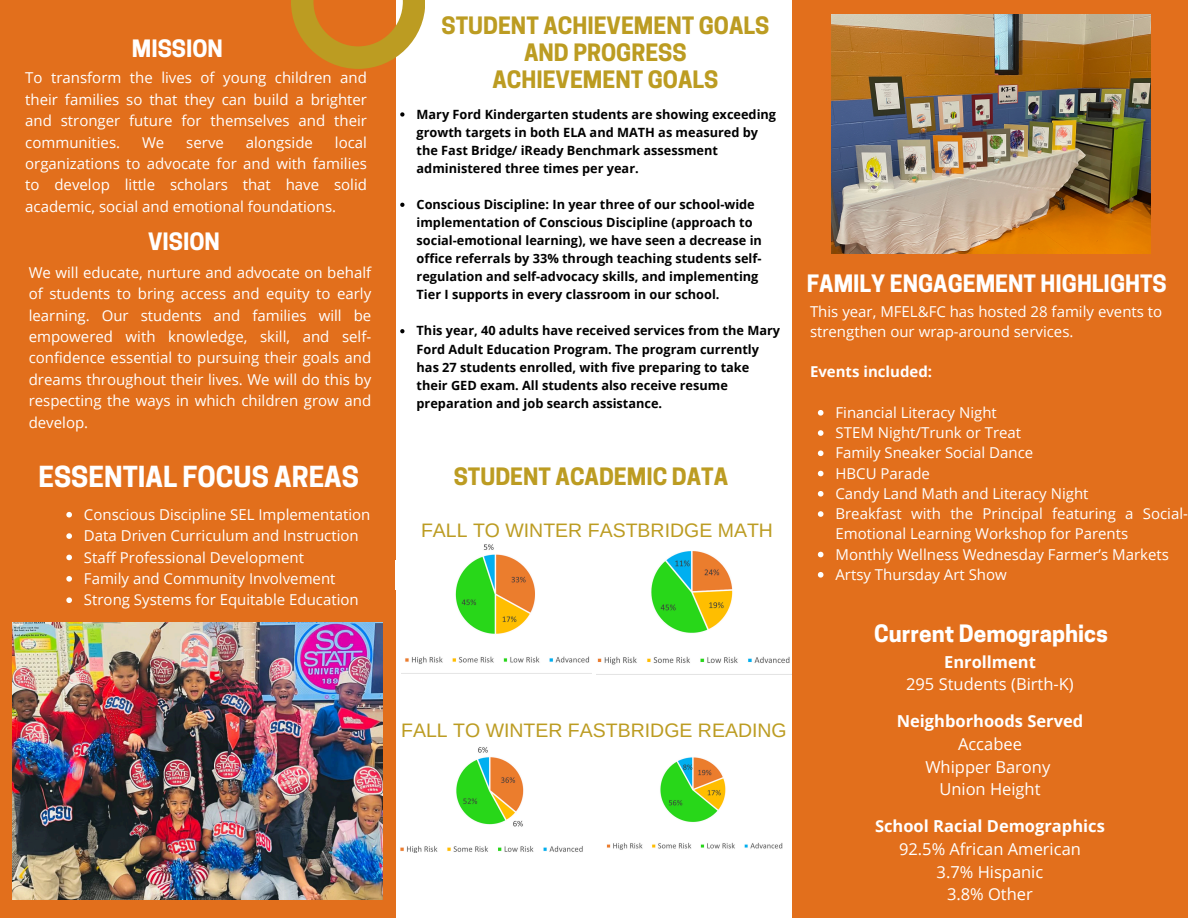
<style>
.page{position:relative;width:1188px;height:918px;background:#e26f1c}
.page>*{position:absolute;margin:0;border:0;box-sizing:border-box;transform-origin:0 0}
.t1{font:700 27.3px "Cooper Hewitt";color:#fff}
.t2{font:700 22.5px/27px "Cooper Hewitt";color:#bc9c22;text-align:center}
.t3{font:700 22.5px "Cooper Hewitt";color:#fff}
.t4{font:19.5px "Arimo";color:#bc9c22}
.t5{font:16.5px/22.8px "Open Sans";color:#fff;text-align:center}
.t6{font:15px/21.3px "Open Sans";color:#fff;text-align:justify}
.t7{font:700 15px "Open Sans";color:#fff}
.t8{font:700 12.75px/18px "Open Sans";color:#000}
.s1{font-weight:700}
</style>
<div class="page">
<div style="left:396px;top:0;width:396px;height:918px;background:#fff"></div>
<svg style="left:291px;top:0;width:134px;height:68px"></svg>
<svg style="left:66px;top:512px;width:6px;height:6px"></svg>
<svg style="left:66px;top:533px;width:6px;height:6px"></svg>
<svg style="left:66px;top:555px;width:6px;height:5px"></svg>
<svg style="left:66px;top:576px;width:6px;height:6px"></svg>
<svg style="left:66px;top:597px;width:6px;height:6px"></svg>
<div style="left:395px;top:560px;width:24px;height:30px;background:#fff"></div>
<img style="left:12px;top:623px;width:370px;height:277px">
<img style="left:832px;top:15px;width:318px;height:238px">
<img style="left:401px;top:544px;width:190px;height:130px">
<img style="left:597px;top:551px;width:193px;height:114px">
<img style="left:400px;top:747px;width:183px;height:106px">
<img style="left:606px;top:757px;width:177px;height:93px">
<svg style="left:400px;top:112px;width:4px;height:5px"></svg>
<svg style="left:400px;top:203px;width:4px;height:4px"></svg>
<svg style="left:400px;top:329px;width:4px;height:4px"></svg>
<svg style="left:818px;top:410px;width:6px;height:6px"></svg>
<svg style="left:818px;top:430px;width:6px;height:6px"></svg>
<svg style="left:818px;top:450px;width:6px;height:6px"></svg>
<svg style="left:818px;top:471px;width:6px;height:5px"></svg>
<svg style="left:818px;top:491px;width:6px;height:6px"></svg>
<svg style="left:818px;top:511px;width:6px;height:6px"></svg>
<svg style="left:818px;top:552px;width:6px;height:5px"></svg>
<svg style="left:818px;top:572px;width:6px;height:6px"></svg>
<p class="t3" style="left:132px;top:40px;width:93px">MISSION</p>
<p class="t6" style="left:25px;top:67px;width:343px">To transform the lives of young children and their families so that they can build a brighter and stronger future for themselves and their communities.</p>
<p class="t6" style="left:25px;top:131px;width:343px;text-indent:310px">local organizations to advocate for and with families to develop little scholars that have solid academic, social and emotional foundations.</p>
<p class="t6" style="left:142px;top:131px;width:24px">We</p>
<p class="t6" style="left:186px;top:131px;width:39px">serve</p>
<p class="t6" style="left:246px;top:131px;width:69px">alongside</p>
<p class="t3" style="left:148px;top:233px;width:73px">VISION</p>
<p class="t6" style="left:29px;top:261px;width:344px">We will educate, nurture and advocate on behalf of students to bring access and equity to early learning. Our students and families will be empowered with knowledge, skill, and self&shy;confidence essential to pursuing their goals and dreams throughout their lives. We will do this by respecting the ways in which children grow and develop.</p>
<h2 class="t2" style="left:442px;top:15px;width:329px">STUDENT ACHIEVEMENT GOALS<br>AND PROGRESS<br>ACHIEVEMENT GOALS</h2>
<h6 class="t8" style="left:417px;top:105px;width:361px">Mary Ford Kindergarten students are showing exceeding growth targets in both ELA and MATH as measured by the Fast Bridge/ iReady Benchmark assessment administered three times per year.</h6>
<h5 class="t8" style="left:417px;top:195px;width:347px">Conscious Discipline: In year three of our school-wide implementation of Conscious Discipline (approach to social-emotional learning), we have seen a decrease in office referrals by 33% through teaching students self&shy;regulation and self-advocacy skills, and implementing Tier I supports in every classroom in our school.</h5>
<p class="t8" style="left:417px;top:322px;width:365px">This year, 40 adults have received services from the Mary Ford Adult Education Program. The program currently has 27 students enrolled, with five preparing to take their GED exam. All students also receive resume preparation and job search assistance.</p>
<p class="t1" style="left:39px;top:467px;width:322px">ESSENTIAL FOCUS AREAS</p>
<h2 class="t2" style="left:454px;top:466px;width:276px">STUDENT ACADEMIC DATA</h2>
<p class="t6" style="left:84px;top:503px;width:288px">Conscious Discipline SEL Implementation</p>
<p class="t6" style="left:84px;top:525px;width:276px">Data Driven Curriculum and Instruction</p>
<p class="t6" style="left:84px;top:546px;width:222px">Staff Professional Development</p>
<p class="t6" style="left:84px;top:567px;width:253px">Family and Community Involvement</p>
<h6 class="t6" style="left:84px;top:589px;width:276px">Strong Systems for Equitable Education</h6>
<h6 class="t4" style="left:421px;top:519px;width:353px">FALL TO WINTER FASTBRIDGE MATH</h6>
<h4 class="t4" style="left:401px;top:719px;width:387px">FALL TO WINTER FASTBRIDGE READING</h4>
<p class="t3" style="left:807px;top:275px;width:361px">FAMILY ENGAGEMENT HIGHLIGHTS</p>
<p class="t6" style="left:810px;top:301px;width:354px;line-height:20.2px">This year, MFEL&amp;FC has hosted 28 family events to strengthen our wrap-around services.</p>
<p class="t7" style="left:810px;top:361px;width:124px">Events included:</p>
<h2 class="t6" style="left:835px;top:401px;width:163px">Financial Literacy Night</h2>
<h1 class="t6" style="left:835px;top:422px;width:187px">STEM Night/Trunk or Treat</h1>
<p class="t6" style="left:835px;top:442px;width:199px">Family Sneaker Social Dance</p>
<p class="t6" style="left:835px;top:462px;width:96px">HBCU Parade</p>
<p class="t6" style="left:835px;top:482px;width:255px">Candy Land Math and Literacy Night</p>
<p class="t6" style="left:835px;top:503px;width:354px;line-height:20.2px">Breakfast with the Principal featuring a Social-<br>Emotional Learning Workshop for Parents</p>
<p class="t6" style="left:835px;top:543px;width:335px">Monthly Wellness Wednesday Farmer’s Markets</p>
<h4 class="t6" style="left:835px;top:563px;width:173px">Artsy Thursday Art Show</h4>
<p class="t3" style="left:874px;top:625px;width:235px">Current Demographics</p>
<h3 class="t5" style="left:906px;top:650px;width:169px"><span class="s1">Enrollment<br></span>295 Students (Birth-K)</h3>
<h6 class="t5" style="left:897px;top:709px;width:188px"><span class="s1">Neighborhoods Served<br></span>Accabee<br>Whipper Barony<br>Union Height</h6>
<h6 class="t5" style="left:875px;top:814px;width:231px"><span class="s1">School Racial Demographics<br></span>92.5% African American<br>3.7% Hispanic<br>3.8% Other</h6>
</div>
